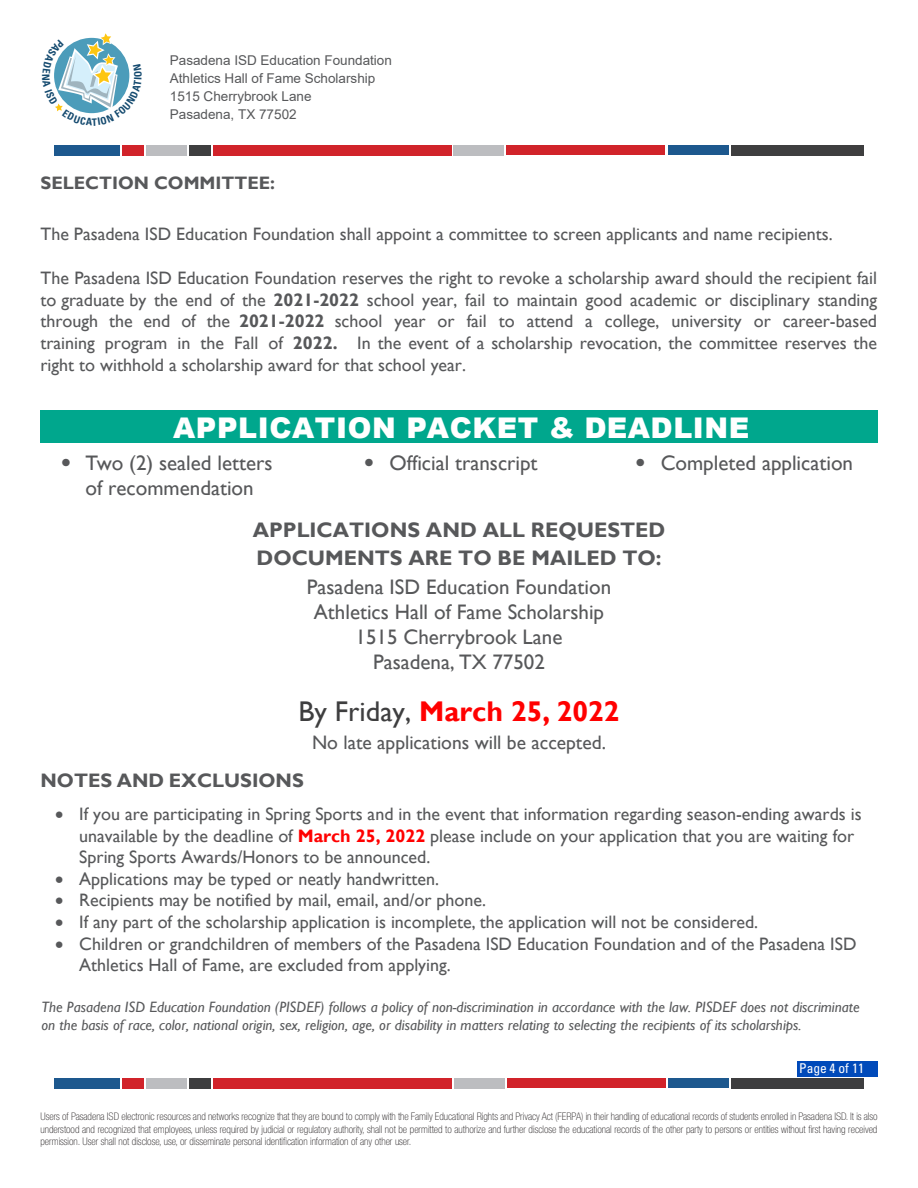
<style>
.page{position:relative;width:918px;height:1188px;background:#fff}
.page>*{position:absolute;margin:0;border:0;box-sizing:border-box;transform-origin:0 0}
.t1{font:900 28.5px "Arial";letter-spacing:.02em;color:#fff}
.t2{font:700 28.5px "Gill Sans";color:#f00}
.t3{font:21px/25.2px "Gill Sans";color:#57585a;text-align:center}
.t4{font:700 21px/28.5px "Gill Sans";color:#57585a}
.t5{font:19.5px "Gill Sans";color:#57585a}
.t6{font:700 19.5px "Gill Sans";color:#57585a}
.t7{font:18px/21.6px "Gill Sans";color:#57585a}
.t8{font:700 18px "Gill Sans";color:#57585a}
.t9{font:italic 15px/18px "Gill Sans";color:#58595b}
.t10{font:13.5px/18px "Arial";color:#57585a}
.t11{font:condensed 13.5px "Univers LT Std";color:#fff}
.t12{font:100 condensed 10.5px/12.6px "Helvetica Neue LT Std";color:#231f20;text-align:justify}
.s1{font-weight:700}
.s2{font-family:"Helvetica Neue LT Std";font-stretch:condensed}
.s3{font-weight:400;color:#3e3e3f}
.s4{font-weight:700;color:#f00}
</style>
<div class="page">
<div style="left:797px;top:1061px;width:80px;height:16px;background:#004aba"></div>
<div style="left:40px;top:410px;width:838px;height:33px;background:#00a78d"></div>
<div style="left:506px;top:145px;width:159px;height:10px;background:#d1232a"></div>
<div style="left:213px;top:145px;width:238px;height:10px;background:#d1232a"></div>
<div style="left:731px;top:145px;width:133px;height:10px;background:#3e3e3f"></div>
<div style="left:668px;top:145px;width:61px;height:10px;background:#1d588e"></div>
<div style="left:189px;top:145px;width:22px;height:10px;background:#3e3e3f"></div>
<div style="left:122px;top:145px;width:21px;height:10px;background:#d1232a"></div>
<div style="left:146px;top:145px;width:41px;height:10px;background:#bcbdc0"></div>
<div style="left:54px;top:145px;width:65px;height:10px;background:#1d588e"></div>
<div style="left:454px;top:145px;width:50px;height:10px;background:#bcbdc0"></div>
<div style="left:507px;top:1078px;width:159px;height:10px;background:#d1232a"></div>
<div style="left:213px;top:1078px;width:239px;height:10px;background:#d1232a"></div>
<div style="left:731px;top:1078px;width:133px;height:10px;background:#3e3e3f"></div>
<div style="left:668px;top:1078px;width:61px;height:10px;background:#1d588e"></div>
<div style="left:189px;top:1078px;width:22px;height:10px;background:#3e3e3f"></div>
<div style="left:122px;top:1078px;width:22px;height:10px;background:#d1232a"></div>
<div style="left:146px;top:1078px;width:41px;height:10px;background:#bcbdc0"></div>
<div style="left:54px;top:1078px;width:66px;height:10px;background:#1d588e"></div>
<div style="left:454px;top:1078px;width:50px;height:10px;background:#bcbdc0"></div>
<svg style="left:54px;top:33px;width:76px;height:81px"></svg>
<p class="t10" style="left:170px;top:52px;width:224px">Pasadena ISD Education Foundation<br>Athletics Hall of Fame Scholarship<br>1515 Cherrybrook Lane<br>Pasadena, TX 77502</p>
<p class="t8" style="left:40px;top:173px;width:236px">SELECTION COMMITTEE:</p>
<p class="t7" style="left:40px;top:224px;width:794px">The Pasadena ISD Education Foundation shall appoint a committee to screen applicants and name recipients.</p>
<p class="t7" style="left:40px;top:268px;width:838px;text-align:justify">The Pasadena ISD Education Foundation reserves the right to revoke a scholarship award should the recipient fail to graduate by the end of the <span class="s1">2021-2022</span> school year, fail to maintain good academic or disciplinary standing through the end of the <span class="s1">2021-2022</span> school year or fail to attend a college, university or career-based training program in the Fall of <span class="s1">2022.</span> In the event of a scholarship revocation, the committee reserves the right to withhold a scholarship award for that school year.</p>
<p class="t1" style="left:173px;top:407px;width:578px">APPLICATION PACKET &amp; DEADLINE</p>
<p class="t3" style="left:61px;top:451px;width:213px;line-height:24.6px"><span class="s2">•</span> Two (2) sealed letters of recommendation</p>
<p class="t3" style="left:364px;top:451px;width:175px"><span class="s2">•</span> Official transcript</p>
<p class="t3" style="left:635px;top:451px;width:220px"><span class="s2">•</span> Completed application</p>
<p class="t4" style="left:253px;top:516px;width:414px">APPLICATIONS AND ALL REQUESTED<br>DOCUMENTS ARE TO BE MAILED TO:</p>
<p class="t3" style="left:307px;top:574px;width:306px">Pasadena ISD Education Foundation<br>Athletics Hall of Fame Scholarship<br>1515 Cherrybrook Lane<br>Pasadena, TX 77502</p>
<h1 class="t2" style="left:298px;top:694px;width:323px"><span class="s3">By Friday,</span> March 25, 2022</h1>
<p class="t5" style="left:312px;top:731px;width:296px">No late applications will be accepted.</p>
<p class="t6" style="left:40px;top:769px;width:265px">NOTES AND EXCLUSIONS</p>
<p class="t7" style="left:79px;top:804px;width:784px;text-indent:-24px">• If you are participating in Spring Sports and in the event that information regarding season-ending awards is unavailable by the deadline of <span class="s4">March 25, 2022</span> please include on your application that you are waiting for<br>Spring Sports Awards/Honors to be announced.</p>
<p class="t7" style="left:55px;top:868px;width:385px">• Applications may be typed or neatly handwritten.</p>
<p class="t7" style="left:55px;top:890px;width:432px">• Recipients may be notified by mail, email, and/or phone.</p>
<p class="t7" style="left:55px;top:912px;width:704px">• If any part of the scholarship application is incomplete, the application will not be considered.</p>
<p class="t7" style="left:79px;top:933px;width:779px;text-indent:-24px">• Children or grandchildren of members of the Pasadena ISD Education Foundation and of the Pasadena ISD<br>Athletics Hall of Fame, are excluded from applying.</p>
<p class="t9" style="left:42px;top:998px;width:820px">The Pasadena ISD Education Foundation (PISDEF) follows a policy of non-discrimination in accordance with the law. PISDEF does not discriminate on the basis of race, color, national origin, sex, religion, age, or disability in matters relating to selecting the recipients of its scholarships.</p>
<p class="t11" style="left:799px;top:1059px;width:66px">Page 4 of 11</p>
<p class="t12" style="left:40px;top:1110px;width:839px">Users of Pasadena ISD electronic resources and networks recognize that they are bound to comply with the Family Educational Rights and Privacy Act (FERPA) in their handling of educational records of students enrolled in Pasadena ISD. It is also understood and recognized that employees, unless required by judicial or regulatory authority, shall not be permitted to authorize and further disclose the educational records of the other party to persons or entities without first having received permission. User shall not disclose, use, or disseminate personal identification information of any other user.</p>
</div>
